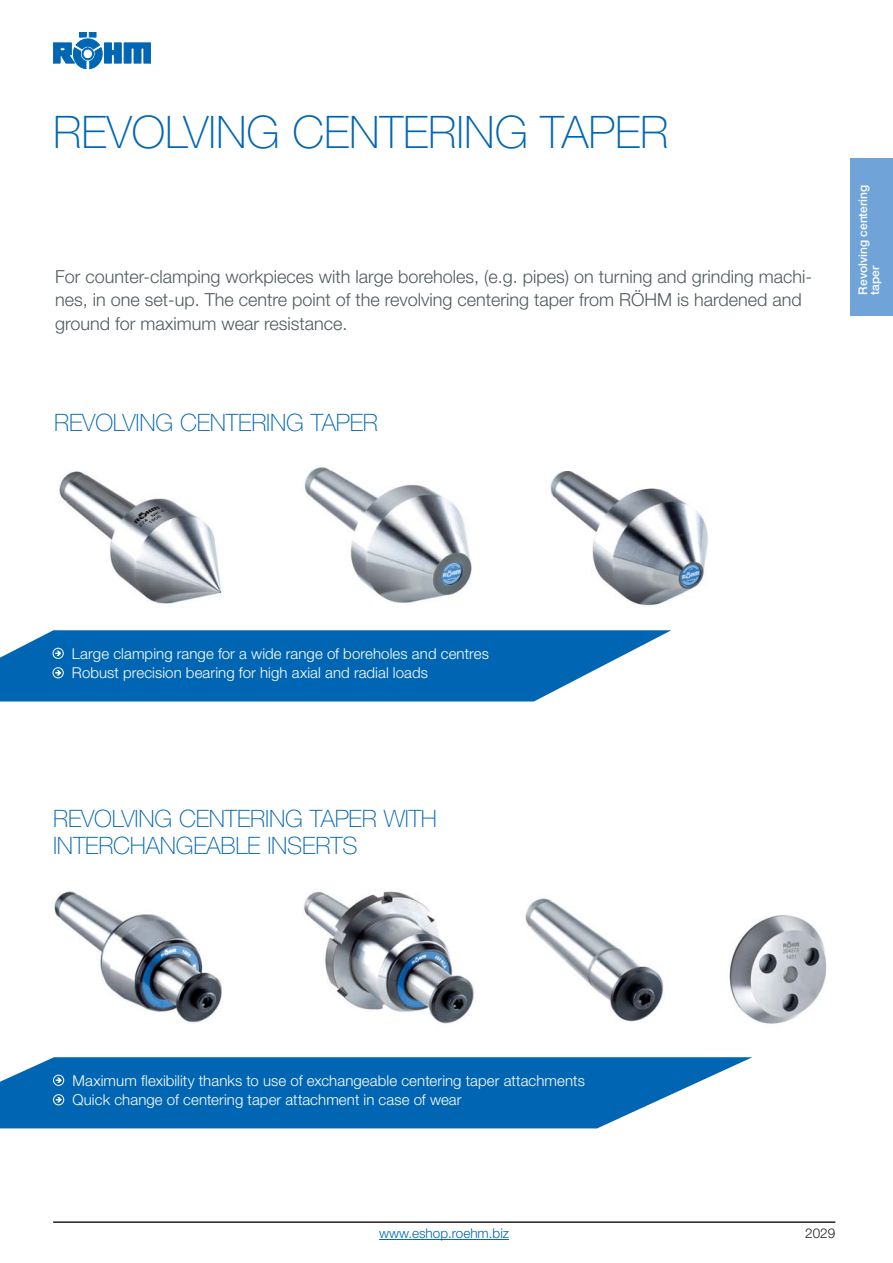
<style>
.page{position:relative;width:893px;height:1263px;background:#fff}
.page>*{position:absolute;margin:0;border:0;box-sizing:border-box;transform-origin:0 0}
.t1{font:100 45px "Helvetica Neue LT Std";color:#0066b3}
.t2{font:100 24px/27px "Helvetica Neue LT Std";letter-spacing:-.01em;color:#0066b3}
.t3{font:300 18px/23.4px "Helvetica Neue LT Std";color:#4f5a5d}
.t4{font:300 15px/19.5px "Helvetica Neue LT Std";letter-spacing:.005em;color:#fff}
.t5{font:300 13.5px "Helvetica Neue LT Std";color:#0066b3}
.t6{font:300 13.5px "Helvetica Neue LT Std";color:#231f20}
.t7{font:500 12px/12px "Helvetica Neue LT Std";color:#fff}
</style>
<div class="page">
<svg style="left:53px;top:32px;width:98px;height:37px"></svg>
<div style="left:82px;top:48px;width:12px;height:12px;border:1px solid #0066b3;border-radius:50%"></div>
<div style="left:83px;top:49px;width:10px;height:10px;border:1px solid #0066b3;border-radius:50%"></div>
<hr style="left:53px;top:1221px;width:782px;height:2px;background:#231f20">
<svg style="left:0;top:630px;width:671px;height:71px;fill:#0066b3"></svg>
<div style="left:53px;top:648px;width:11px;height:11px;border:1px solid #fff;border-radius:50%"></div>
<svg style="left:56px;top:651px;width:5px;height:5px"></svg>
<div style="left:53px;top:667px;width:11px;height:11px;border:1px solid #fff;border-radius:50%"></div>
<svg style="left:56px;top:670px;width:5px;height:5px"></svg>
<img style="left:729px;top:915px;width:98px;height:109px">
<img style="left:59px;top:471px;width:163px;height:133px">
<img style="left:304px;top:467px;width:167px;height:136px">
<img style="left:54px;top:891px;width:168px;height:133px">
<img style="left:550px;top:472px;width:158px;height:134px">
<img style="left:303px;top:891px;width:171px;height:133px">
<img style="left:525px;top:898px;width:139px;height:124px">
<svg style="left:0;top:1057px;width:752px;height:71px;fill:#0066b3"></svg>
<div style="left:53px;top:1075px;width:11px;height:11px;border:1px solid #fff;border-radius:50%"></div>
<svg style="left:56px;top:1078px;width:5px;height:5px"></svg>
<div style="left:53px;top:1094px;width:11px;height:11px;border:1px solid #fff;border-radius:50%"></div>
<svg style="left:56px;top:1097px;width:5px;height:5px"></svg>
<div style="left:850px;top:158px;width:43px;height:158px;background:#70a4d8"></div>
<hr style="left:379px;top:1239px;width:130px;height:1px;background:#0066b3">
<h1 class="t1" style="left:53px;top:116px;width:617px">REVOLVING CENTERING TAPER</h1>
<p class="t3" style="left:55px;top:266px;width:758px">For counter-clamping workpieces with large boreholes, (e.g. pipes) on turning and grinding machi&shy;nes, in one set-up. The centre point of the revolving centering taper from RÖHM is hardened and ground for maximum wear resistance.</p>
<h2 class="t2" style="left:54px;top:411px;width:325px">REVOLVING CENTERING TAPER</h2>
<p class="t7" style="left:858px;top:295px;width:111px;rotate:-90deg">Revolving centering taper</p>
<p class="t4" style="left:72px;top:645px;width:418px">Large clamping range for a wide range of boreholes and centres<br>Robust precision bearing for high axial and radial loads</p>
<h2 class="t2" style="left:53px;top:807px;width:385px">REVOLVING CENTERING TAPER WITH<br>INTERCHANGEABLE INSERTS</h2>
<p class="t4" style="left:72px;top:1072px;width:514px">Maximum flexibility thanks to use of exchangeable centering taper attachments<br>Quick change of centering taper attachment in case of wear</p>
<p class="t5" style="left:379px;top:1229px;width:131px">www.eshop.roehm.biz</p>
<p class="t6" style="left:805px;top:1229px;width:32px">2029</p>
</div>
